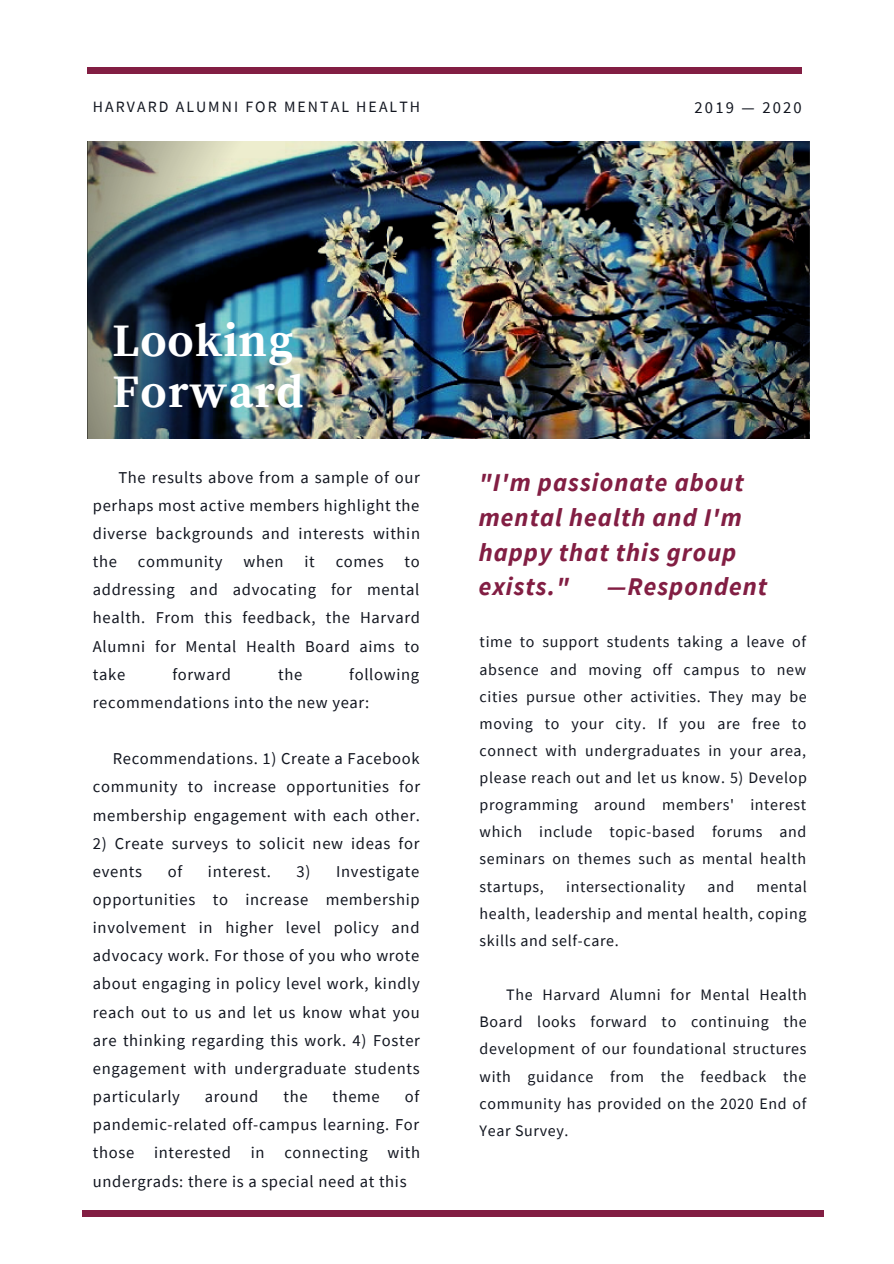
<style>
.page{position:relative;width:894px;height:1264px;background:#fff}
.page>*{position:absolute;margin:0;border:0;box-sizing:border-box;transform-origin:0 0}
.t1{font:700 46.35px "Source Serif Pro";letter-spacing:.02em;color:#fff}
.t2{font:italic 700 25.5px/34.7px "Source Sans Pro";letter-spacing:.04em;color:#821e43}
.t3{font:16.5px/28.2px "Source Sans Pro";letter-spacing:.04em;color:#11151f;text-align:justify}
.t4{font:16.5px "Source Sans Pro";letter-spacing:.13em;color:#11151f}
.t5{font:15.9px/27.2px "Source Sans Pro";letter-spacing:.04em;color:#11151f;text-align:justify}
.t6{font:15.75px "Source Sans Pro";letter-spacing:.13em;color:#11151f}
</style>
<div class="page">
<img style="left:87px;top:141px;width:722px;height:297px">
<div style="left:87px;top:67px;width:714px;height:7px;background:#821e43"></div>
<div style="left:82px;top:1209px;width:741px;height:7px;background:#821e43"></div>
<p class="t6" style="left:93px;top:97px;width:328px">HARVARD ALUMNI FOR MENTAL HEALTH</p>
<p class="t4" style="left:694px;top:96px;width:109px">2019 — 2020</p>
<p class="t1" style="left:112px;top:313px;width:182px">Looking</p>
<p class="t1" style="left:112px;top:365px;width:193px">Forward</p>
<p class="t3" style="left:93px;top:462px;width:328px;text-indent:25px">The results above from a sample of our perhaps most active members highlight the diverse backgrounds and interests within the</p>
<p class="t3" style="left:138px;top:547px;width:86px">community</p>
<p class="t3" style="left:243px;top:547px;width:42px">when</p>
<p class="t3" style="left:304px;top:547px;width:12px">it</p>
<p class="t3" style="left:335px;top:547px;width:50px">comes</p>
<p class="t3" style="left:93px;top:547px;width:328px;text-indent:311px">to addressing and advocating for mental health. From this feedback, the Harvard Alumni for Mental Health Board aims to take</p>
<p class="t3" style="left:93px;top:659px;width:327px;text-indent:256px">following recommendations into the new year:</p>
<p class="t3" style="left:172px;top:659px;width:60px">forward</p>
<p class="t3" style="left:278px;top:659px;width:26px">the</p>
<p class="t3" style="left:93px;top:744px;width:328px;text-indent:20px">Recommendations. 1) Create a Facebook community to increase opportunities for membership engagement with each other.</p>
<p class="t3" style="left:93px;top:828px;width:328px">2) Create surveys to solicit new ideas for events</p>
<p class="t3" style="left:93px;top:856px;width:328px;text-indent:203px">3) Investigate opportunities to increase membership involvement in higher level policy and advocacy work. For those of you who wrote about engaging in policy level work, kindly reach out to us and let us know what you are thinking regarding this work. 4) Foster engagement with undergraduate students particularly</p>
<p class="t3" style="left:168px;top:856px;width:16px">of</p>
<p class="t3" style="left:208px;top:856px;width:64px">interest.</p>
<p class="t3" style="left:93px;top:1082px;width:329px;text-indent:312px">of pandemic-related off-campus learning. For those interested in connecting with undergrads: there is a special need at this</p>
<p class="t3" style="left:205px;top:1082px;width:55px">around</p>
<p class="t3" style="left:283px;top:1082px;width:26px">the</p>
<p class="t3" style="left:332px;top:1082px;width:49px">theme</p>
<p class="t2" style="left:478px;top:465px;width:266px">"I'm passionate about mental health and I'm happy that this group exists."</p>
<p class="t2" style="left:606px;top:569px;width:162px">—Respondent</p>
<p class="t5" style="left:479px;top:628px;width:329px">time to support students taking a leave of absence and moving off campus to new cities pursue other activities. They may be moving to your city. If you are free to connect with undergraduates in your area, please reach out and let us know. 5) Develop programming around members' interest which include topic-based forums and seminars on themes such as mental health startups,</p>
<p class="t5" style="left:479px;top:872px;width:329px;text-indent:277px">mental health, leadership and mental health, coping skills and self-care.</p>
<p class="t5" style="left:566px;top:872px;width:120px">intersectionality</p>
<p class="t5" style="left:707px;top:872px;width:28px">and</p>
<p class="t5" style="left:479px;top:980px;width:329px;text-indent:27px">The Harvard Alumni for Mental Health Board looks forward to continuing the development of our foundational structures with guidance from the feedback the community has provided on the 2020 End of Year Survey.</p>
</div>
